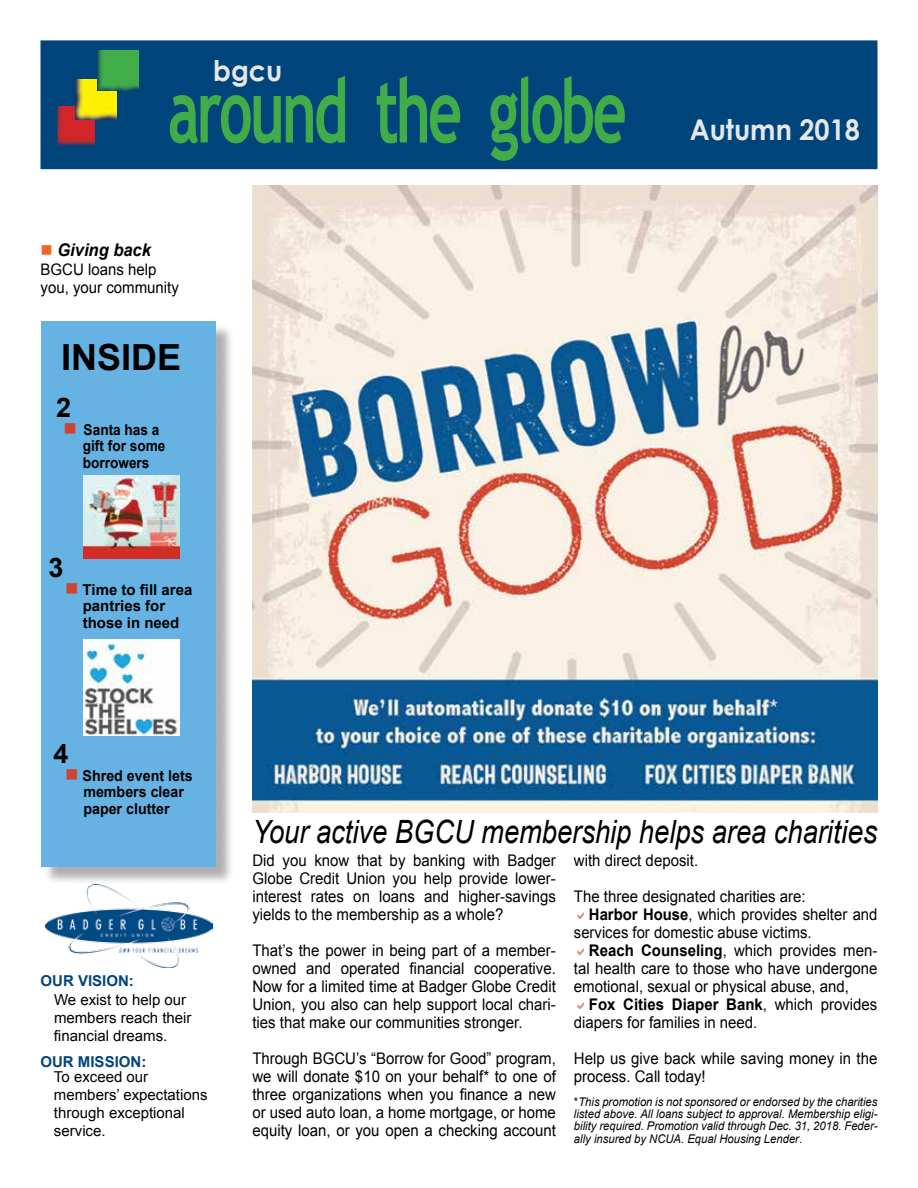
<style>
.page{position:relative;width:918px;height:1188px;background:#fff}
.page>*{position:absolute;margin:0;border:0;box-sizing:border-box;transform-origin:0 0}
.t1{font:700 89.1px "Trebuchet MS";letter-spacing:-.05em;color:#41ad49;scale:.67 1}
.t2{font:700 36px "Arial";color:#000}
.t3{font:italic 32.1px "Arial";color:#000;scale:.85 1}
.t4{font:700 28.65px "Century Gothic";color:#e6e7e8;scale:.94 1}
.t5{font:700 27px "Arial";color:#000}
.t6{font:italic 700 17.55px "Arial";color:#000;scale:.94 1}
.t7{font:16.05px/18px "Arial";color:#000;text-align:justify;scale:.93 1}
.t8{font:700 16.05px "Arial";color:#000;scale:.93 1}
.t9{font:15.9px/18px "Arial";color:#000;scale:.94 1}
.t10{font:15px/18px "Arial";color:#000}
.t11{font:700 15px/16.5px "Arial";color:#000;scale:.95 1}
.t12{font:700 15px/16.5px "Arial";color:#000}
.t13{font:700 15px/16.5px "Arial";color:#000;scale:.91 1}
.t14{font:700 15px "Arial";color:#00447c}
.t15{font:italic 12px/12px "Arial";color:#000;text-align:justify;scale:.94 1}
.s1{color:#f26523}
.s2{color:#cf442f}
.s3{font-weight:700}
.s4{font-weight:400}
.s5{font-style:normal}
</style>
<div class="page">
<div style="left:43px;top:324px;width:192px;height:561px;background:#000;opacity:.32"></div>
<div style="left:41px;top:321px;width:175px;height:546px;background:#66b3e3"></div>
<div style="left:40px;top:40px;width:838px;height:129px;background:#00447c;border:2px solid #00447c"></div>
<img style="left:57px;top:107px;width:37px;height:37px">
<img style="left:76px;top:79px;width:41px;height:41px">
<img style="left:97px;top:50px;width:41px;height:40px">
<img style="left:45px;top:885px;width:168px;height:83px">
<img style="left:83px;top:639px;width:96px;height:96px">
<img style="left:252px;top:185px;width:626px;height:627px">
<img style="left:83px;top:475px;width:96px;height:84px">
<h3 class="t4" style="left:213px;top:49px;width:75px">bgcu</h3>
<h1 class="t1" style="left:168px;top:55px;width:686px">around the globe</h1>
<p class="t6" style="left:40px;top:238px;width:119px"><span class="s1">■</span> Giving back</p>
<p class="t9" style="left:40px;top:260px;width:149px">BGCU loans help you, your community</p>
<h2 class="t2" style="left:61px;top:333px;width:122px">INSIDE</h2>
<h3 class="t5" style="left:56px;top:389px;width:17px">2</h3>
<p class="t13" style="left:83px;top:422px;width:92px;text-indent:-19px"><span class="s2">■</span> Santa has a gift for some borrowers</p>
<h3 class="t5" style="left:49px;top:549px;width:17px">3</h3>
<p class="t12" style="left:83px;top:582px;width:111px;text-indent:-18px"><span class="s2">■</span> Time to fill area pantries for those in need</p>
<h3 class="t5" style="left:54px;top:735px;width:17px">4</h3>
<p class="t11" style="left:83px;top:768px;width:117px;text-indent:-18px"><span class="s2">■</span> Shred event lets members clear paper clutter</p>
<h3 class="t4" style="left:690px;top:107px;width:182px">Autumn 2018</h3>
<p class="t14" style="left:40px;top:970px;width:95px">OUR VISION:</p>
<p class="t10" style="left:54px;top:991px;width:139px">We exist to help our members reach their financial dreams.</p>
<p class="t14" style="left:40px;top:1051px;width:107px">OUR MISSION:</p>
<p class="t10" style="left:54px;top:1068px;width:155px">To exceed our members’ expectations through exceptional service.</p>
<h3 class="t3" style="left:252px;top:811px;width:737px">Your active BGCU membership helps area charities</h3>
<p class="t7" style="left:252px;top:851px;width:328px">Did you know that by banking with Badger Globe Credit Union you help provide lower&shy;interest rates on loans and higher-savings yields to the membership as a whole?</p>
<p class="t7" style="left:252px;top:941px;width:328px">That’s the power in being part of a member&shy;owned and operated financial cooperative.<br>Now for a limited time at Badger Globe Credit Union, you also can help support local chari&shy;ties that make our communities stronger.</p>
<p class="t7" style="left:252px;top:1049px;width:328px">Through BGCU’s “Borrow for Good” program, we will donate $10 on your behalf* to one of three organizations when you finance a new or used auto loan, a home mortgage, or home equity loan, or you open a checking account</p>
<p class="t7" style="left:574px;top:851px;width:135px">with direct deposit.</p>
<p class="t7" style="left:574px;top:887px;width:251px">The three designated charities are:</p>
<p class="t7" style="left:589px;top:905px;width:312px"><span class="s3">Harbor House</span>, which provides shelter and</p>
<p class="t7" style="left:574px;top:923px;width:257px">services for domestic abuse victims.</p>
<p class="t7" style="left:589px;top:941px;width:312px"><span class="s3">Reach Counseling</span>, which provides men-</p>
<p class="t7" style="left:574px;top:959px;width:328px">tal health care to those who have undergone</p>
<p class="t7" style="left:574px;top:977px;width:297px">emotional, sexual or physical abuse, and,</p>
<p class="t8" style="left:589px;top:993px;width:312px">Fox Cities Diaper Bank<span class="s4">, which provides</span></p>
<p class="t7" style="left:574px;top:1013px;width:199px">diapers for families in need.</p>
<p class="t7" style="left:574px;top:1049px;width:328px">Help us give back while saving money in the process. Call today!</p>
<p class="t15" style="left:574px;top:1096px;width:324px"><span class="s5">*</span>This promotion is not sponsored or endorsed by the charities listed above. All loans subject to approval. Membership eligi&shy;bility required. Promotion valid through Dec. 31, 2018. Feder-</p>
<p class="t15" style="left:574px;top:1133px;width:244px">ally insured by NCUA. Equal Housing Lender<span class="s5">.</span></p>
</div>
